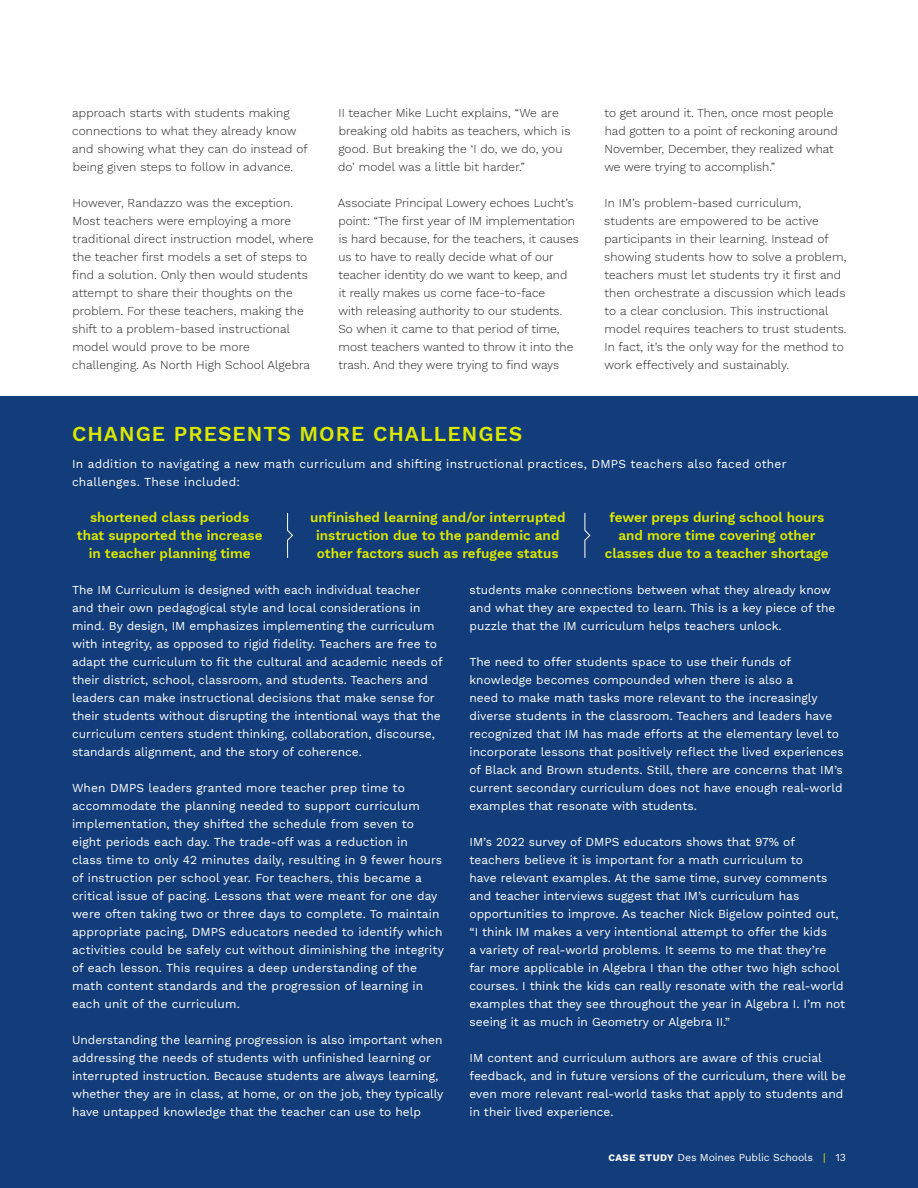
<style>
.page{position:relative;width:918px;height:1188px;background:#fff}
.page>*{position:absolute;margin:0;border:0;box-sizing:border-box;transform-origin:0 0}
.H_4{font:600 21px "Work Sans";letter-spacing:.05em;color:#dbe800}
.copy{font:600 13.5px/18px "Work Sans";color:#dbe800;text-align:center}
.copy-2{font:12px/18px "Work Sans";color:#fff}
.copy-3{font:300 12px/18px "Work Sans";letter-spacing:.01em;color:#231f20}
.copy-4{font:12px/18px "Work Sans";letter-spacing:.02em;color:#fff}
.t1{font:10.5px "Work Sans";letter-spacing:-.01em;color:#fff}
.s1{font-weight:700;font-size:9.75px}
.s2{color:#dbe800}
</style>
<div class="page">
<div style="left:0;top:396px;width:918px;height:792px;background:#123d7a"></div>
<svg style="left:287px;top:513px;width:6px;height:45px"></svg>
<svg style="left:584px;top:513px;width:7px;height:45px"></svg>
<p class="copy-3" style="left:72px;top:103px;width:237px">approach starts with students making connections to what they already know and showing what they can do instead of being given steps to follow in advance.</p>
<p class="copy-3" style="left:72px;top:193px;width:243px">However, Randazzo was the exception.<br>Most teachers were employing a more traditional direct instruction model, where the teacher first models a set of steps to find a solution. Only then would students attempt to share their thoughts on the problem. For these teachers, making the shift to a problem-based instructional model would prove to be more challenging. As North High School Algebra</p>
<p class="copy-3" style="left:338px;top:103px;width:234px">II teacher Mike Lucht explains, “We are breaking old habits as teachers, which is good. But breaking the ‘I do, we do, you do’ model was a little bit harder.”</p>
<p class="copy-3" style="left:338px;top:193px;width:242px">Associate Principal Lowery echoes Lucht’s point: “The first year of IM implementation is hard because, for the teachers, it causes us to have to really decide what of our teacher identity do we want to keep, and<br>it really makes us come face-to-face<br>with releasing authority to our students.<br>So when it came to that period of time, most teachers wanted to throw it into the trash. And they were trying to find ways</p>
<p class="copy-3" style="left:604px;top:103px;width:235px">to get around it. Then, once most people had gotten to a point of reckoning around November, December, they realized what we were trying to accomplish.”</p>
<p class="copy-3" style="left:604px;top:193px;width:244px">In IM’s problem-based curriculum, students are empowered to be active participants in their learning. Instead of showing students how to solve a problem, teachers must let students try it first and then orchestrate a discussion which leads to a clear conclusion. This instructional model requires teachers to trust students.<br>In fact, it’s the only way for the method to work effectively and sustainably.</p>
<p class="H_4" style="left:72px;top:418px;width:452px">CHANGE PRESENTS MORE CHALLENGES</p>
<p class="copy-4" style="left:72px;top:454px;width:716px">In addition to navigating a new math curriculum and shifting instructional practices, DMPS teachers also faced other challenges. These included:</p>
<p class="copy" style="left:77px;top:508px;width:187px">shortened class periods that supported the increase in teacher planning time</p>
<p class="copy" style="left:310px;top:508px;width:257px">unfinished learning and/or interrupted instruction due to the pandemic and other factors such as refugee status</p>
<p class="copy" style="left:605px;top:508px;width:225px">fewer preps during school hours and more time covering other classes due to a teacher shortage</p>
<p class="copy-2" style="left:72px;top:580px;width:372px">The IM Curriculum is designed with each individual teacher and their own pedagogical style and local considerations in mind. By design, IM emphasizes implementing the curriculum with integrity, as opposed to rigid fidelity. Teachers are free to adapt the curriculum to fit the cultural and academic needs of their district, school, classroom, and students. Teachers and leaders can make instructional decisions that make sense for their students without disrupting the intentional ways that the curriculum centers student thinking, collaboration, discourse, standards alignment, and the story of coherence.</p>
<p class="copy-2" style="left:72px;top:778px;width:373px">When DMPS leaders granted more teacher prep time to accommodate the planning needed to support curriculum implementation, they shifted the schedule from seven to eight periods each day. The trade-off was a reduction in<br>class time to only 42 minutes daily, resulting in 9 fewer hours of instruction per school year. For teachers, this became a critical issue of pacing. Lessons that were meant for one day were often taking two or three days to complete. To maintain appropriate pacing, DMPS educators needed to identify which activities could be safely cut without diminishing the integrity of each lesson. This requires a deep understanding of the math content standards and the progression of learning in each unit of the curriculum.</p>
<p class="copy-2" style="left:72px;top:1030px;width:373px">Understanding the learning progression is also important when addressing the needs of students with unfinished learning or interrupted instruction. Because students are always learning, whether they are in class, at home, or on the job, they typically have untapped knowledge that the teacher can use to help</p>
<p class="copy-2" style="left:470px;top:580px;width:368px">students make connections between what they already know and what they are expected to learn. This is a key piece of the puzzle that the IM curriculum helps teachers unlock.</p>
<p class="copy-2" style="left:470px;top:652px;width:376px">The need to offer students space to use their funds of knowledge becomes compounded when there is also a<br>need to make math tasks more relevant to the increasingly diverse students in the classroom. Teachers and leaders have recognized that IM has made efforts at the elementary level to incorporate lessons that positively reflect the lived experiences of Black and Brown students. Still, there are concerns that IM’s current secondary curriculum does not have enough real-world examples that resonate with students.</p>
<p class="copy-2" style="left:470px;top:832px;width:377px">IM’s 2022 survey of DMPS educators shows that 97% of teachers believe it is important for a math curriculum to<br>have relevant examples. At the same time, survey comments and teacher interviews suggest that IM’s curriculum has opportunities to improve. As teacher Nick Bigelow pointed out, “I think IM makes a very intentional attempt to offer the kids<br>a variety of real-world problems. It seems to me that they’re far more applicable in Algebra I than the other two high school courses. I think the kids can really resonate with the real-world examples that they see throughout the year in Algebra I. I’m not seeing it as much in Geometry or Algebra II.”</p>
<p class="copy-2" style="left:470px;top:1048px;width:378px">IM content and curriculum authors are aware of this crucial feedback, and in future versions of the curriculum, there will be even more relevant real-world tasks that apply to students and in their lived experience.</p>
<p class="t1" style="left:608px;top:1149px;width:239px"><span class="s1">CASE STUDY</span> Des Moines Public Schools <span class="s2">|</span> 13</p>
</div>
